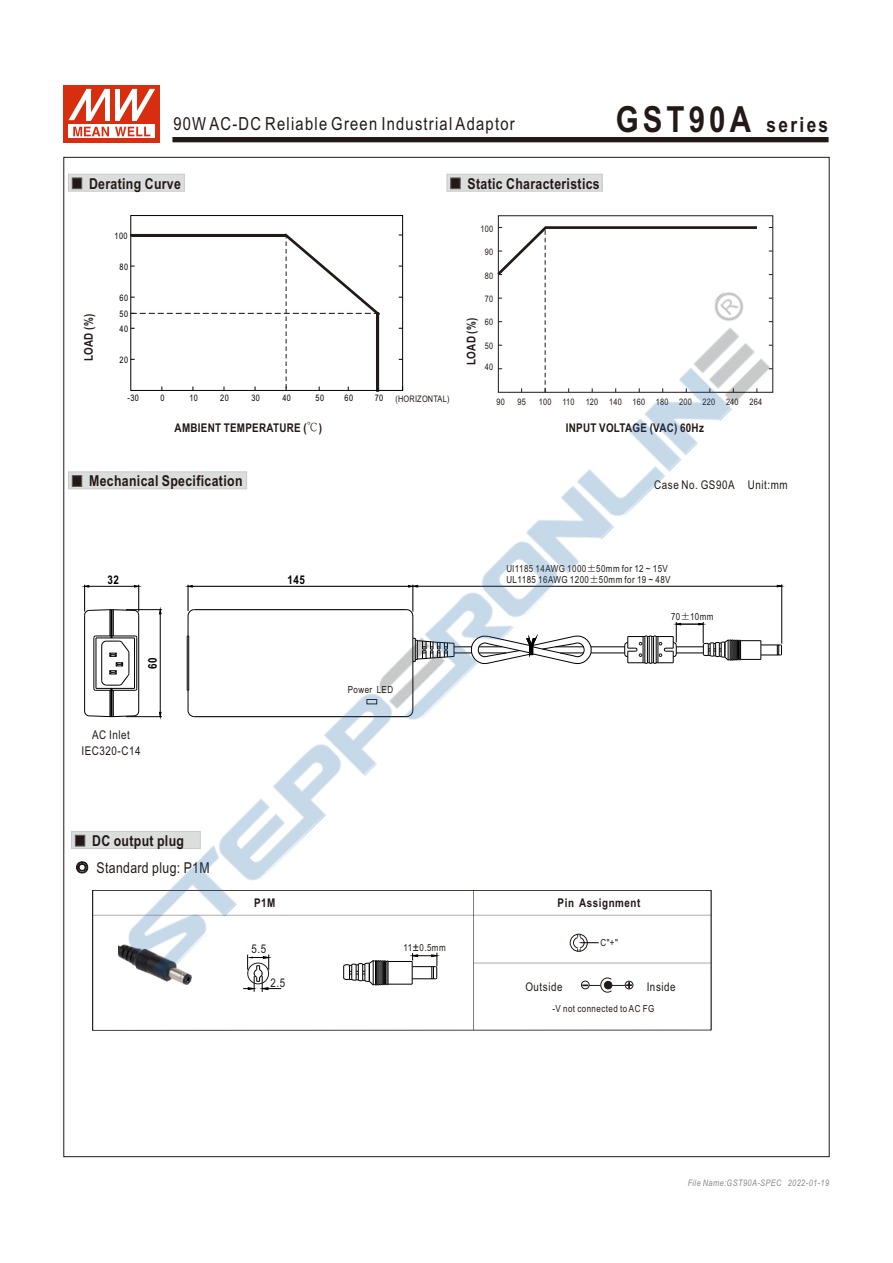
<style>
.page{position:relative;width:893px;height:1263px;background:#fff}
.page>*{position:absolute;margin:0;border:0;box-sizing:border-box;transform-origin:0 0}
.t1{font:700 36px "Arial Narrow";letter-spacing:.115em;color:#231916}
.t2{font:18px "Arial Narrow";letter-spacing:.07em;color:#231916}
.t3{font:700 15px "Arial Narrow";letter-spacing:.025em;color:#231916}
.t4{font:15px/27px "Arial Narrow";letter-spacing:.025em;color:#231916;text-align:center}
.t5{font:700 12px "Arial Narrow";letter-spacing:.025em;color:#231916}
.t6{font:12px/15.8px "Arial Narrow";letter-spacing:.045em;color:#231916;text-align:center}
.t7{font:700 12px "Arial Narrow";letter-spacing:.045em;color:#231916}
.t8{font:700 12px "Arial Narrow";letter-spacing:.045em;color:#000}
.t9{font:9.75px/11.1px "Arial Narrow";letter-spacing:.045em;color:#231916}
.t10{font:9px "Arial Narrow";letter-spacing:.025em;color:#231916}
.t11{font:9px "Arial Narrow";letter-spacing:.045em;color:#000}
.t12{font:italic 9px "Arial Narrow";letter-spacing:.045em;color:#898989}
.s1{font-size:21px}
.s2{font-family:"Inn Ming";font-weight:500}
.s3{font-weight:700}
.s4{font-family:"Sim Sun"}
.s5{font-family:"Arial";font-size:11.25px}
</style>
<div class="page">
<svg style="left:68px;top:174px;width:117px;height:17px;background:#d0d0d0"></svg>
<svg style="left:447px;top:174px;width:156px;height:17px;background:#d2d3d3"></svg>
<svg style="left:68px;top:471px;width:32px;height:18px"></svg>
<hr style="left:545px;top:226px;width:212px;height:3px;background:#231916">
<svg style="left:84px;top:585px;width:16px;height:132px"></svg>
<svg style="left:172px;top:137px;width:657px;height:6px;background:#3b322f"></svg>
<svg style="left:130px;top:231px;width:216px;height:54px"></svg>
<svg style="left:71px;top:831px;width:29px;height:18px"></svg>
<hr style="left:473px;top:890px;width:1px;height:140px;background:#231916">
<hr style="left:93px;top:914px;width:618px;height:2px;background:#231916">
<svg style="left:243px;top:978px;width:38px;height:14px"></svg>
<img style="left:159px;top:978px;width:33px;height:7px">
<div style="left:625px;top:981px;width:8px;height:8px;border:1px solid #231916;border-radius:50%"></div>
<div style="left:581px;top:981px;width:8px;height:8px;border:1px solid #231916;border-radius:50%"></div>
<svg style="left:582px;top:978px;width:50px;height:15px"></svg>
<svg style="left:497px;top:223px;width:53px;height:62px"></svg>
<svg style="left:343px;top:978px;width:95px;height:7px"></svg>
<div style="left:64px;top:85px;width:96px;height:58px;background:#d62e0f"></div>
<svg style="left:69px;top:125px;width:86px;height:13px"></svg>
<svg style="left:115px;top:127px;width:35px;height:9px"></svg>
<svg style="left:73px;top:127px;width:36px;height:9px"></svg>
<svg style="left:69px;top:89px;width:40px;height:31px"></svg>
<svg style="left:115px;top:89px;width:40px;height:31px"></svg>
<img style="left:100px;top:285px;width:685px;height:693px">
<h2 class="t2" style="left:173px;top:117px;width:343px">90W AC-DC Reliable Green Industrial Adaptor</h2>
<h3 class="t3" style="left:89px;top:178px;width:93px">Derating Curve</h3>
<h3 class="t3" style="left:467px;top:178px;width:134px">Static Characteristics</h3>
<p class="t5" style="left:84px;top:361px;width:49px;rotate:-90deg">LOAD (%)</p>
<p class="t11" style="left:115px;top:232px;width:15px">100</p>
<p class="t11" style="left:120px;top:263px;width:10px">80</p>
<p class="t11" style="left:120px;top:294px;width:10px">60</p>
<p class="t11" style="left:120px;top:311px;width:10px">50</p>
<p class="t11" style="left:120px;top:326px;width:10px">40</p>
<p class="t11" style="left:120px;top:357px;width:10px">20</p>
<p class="t10" style="left:481px;top:225px;width:14px">100</p>
<p class="t10" style="left:485px;top:249px;width:10px">90</p>
<p class="t10" style="left:485px;top:272px;width:10px">80</p>
<p class="t10" style="left:485px;top:295px;width:10px">70</p>
<p class="t10" style="left:485px;top:319px;width:10px">60</p>
<p class="t10" style="left:485px;top:342px;width:10px">50</p>
<p class="t10" style="left:485px;top:363px;width:10px">40</p>
<p class="t5" style="left:467px;top:365px;width:49px;rotate:-90deg">LOAD (%)</p>
<h1 class="t1" style="left:616px;top:106px;width:214px">GST90A <span class="s1">series</span></h1>
<p class="t11" style="left:127px;top:395px;width:13px">-30</p>
<p class="t11" style="left:161px;top:395px;width:6px">0</p>
<p class="t11" style="left:189px;top:395px;width:10px">10</p>
<p class="t11" style="left:220px;top:395px;width:10px">20</p>
<p class="t11" style="left:251px;top:395px;width:10px">30</p>
<p class="t11" style="left:282px;top:395px;width:10px">40</p>
<p class="t11" style="left:315px;top:395px;width:10px">50</p>
<p class="t11" style="left:345px;top:395px;width:10px">60</p>
<p class="t11" style="left:375px;top:395px;width:10px">70</p>
<p class="t5" style="left:175px;top:423px;width:149px">AMBIENT TEMPERATURE (<span class="s2">℃</span>)</p>
<p class="t10" style="left:395px;top:395px;width:56px">(HORIZONTAL)</p>
<h3 class="t3" style="left:89px;top:475px;width:155px">Mechanical Specification</h3>
<p class="t8" style="left:108px;top:575px;width:13px">32</p>
<p class="t8" style="left:288px;top:575px;width:19px">145</p>
<p class="t8" style="left:148px;top:669px;width:13px;rotate:-90deg">60</p>
<p class="t6" style="left:81px;top:728px;width:61px">AC Inlet<br>IEC320-C14</p>
<h3 class="t4" style="left:75px;top:828px;width:136px"><span class="s3">DC output plug<br></span><span class="s4">◎</span> Standard plug: P1M</h3>
<p class="t5" style="left:254px;top:898px;width:23px">P1M</p>
<p class="t6" style="left:251px;top:942px;width:16px">5.5</p>
<p class="t6" style="left:271px;top:976px;width:16px">2.5</p>
<p class="t9" style="left:348px;top:685px;width:47px">Power LED</p>
<p class="t9" style="left:403px;top:943px;width:44px">11<span class="s5">±</span>0.5mm</p>
<p class="t10" style="left:496px;top:399px;width:10px">90</p>
<p class="t10" style="left:518px;top:399px;width:10px">95</p>
<p class="t10" style="left:539px;top:399px;width:225px">100 110 120 140 160 180 200 220 240 264</p>
<p class="t5" style="left:566px;top:423px;width:140px">INPUT VOLTAGE (VAC) 60Hz</p>
<p class="t6" style="left:654px;top:478px;width:135px">Case No. GS90A Unit:mm</p>
<p class="t9" style="left:506px;top:564px;width:166px">Ul1185 14AWG 1000<span class="s2">±</span>50mm for 12 ~ 15V<br>UL1185 16AWG 1200<span class="s2">±</span>50mm for 19 ~ 48V</p>
<p class="t9" style="left:671px;top:612px;width:44px">70<span class="s2">±</span>10mm</p>
<p class="t7" style="left:558px;top:899px;width:84px">Pin Assignment</p>
<p class="t9" style="left:600px;top:938px;width:19px">C"+"</p>
<p class="t6" style="left:525px;top:980px;width:39px">Outside</p>
<p class="t6" style="left:647px;top:980px;width:30px">Inside</p>
<p class="t9" style="left:552px;top:1003px;width:103px">-V not connected to AC FG</p>
<p class="t12" style="left:688px;top:1180px;width:143px">File Name:GST90A-SPEC 2022-01-19</p>
</div>
